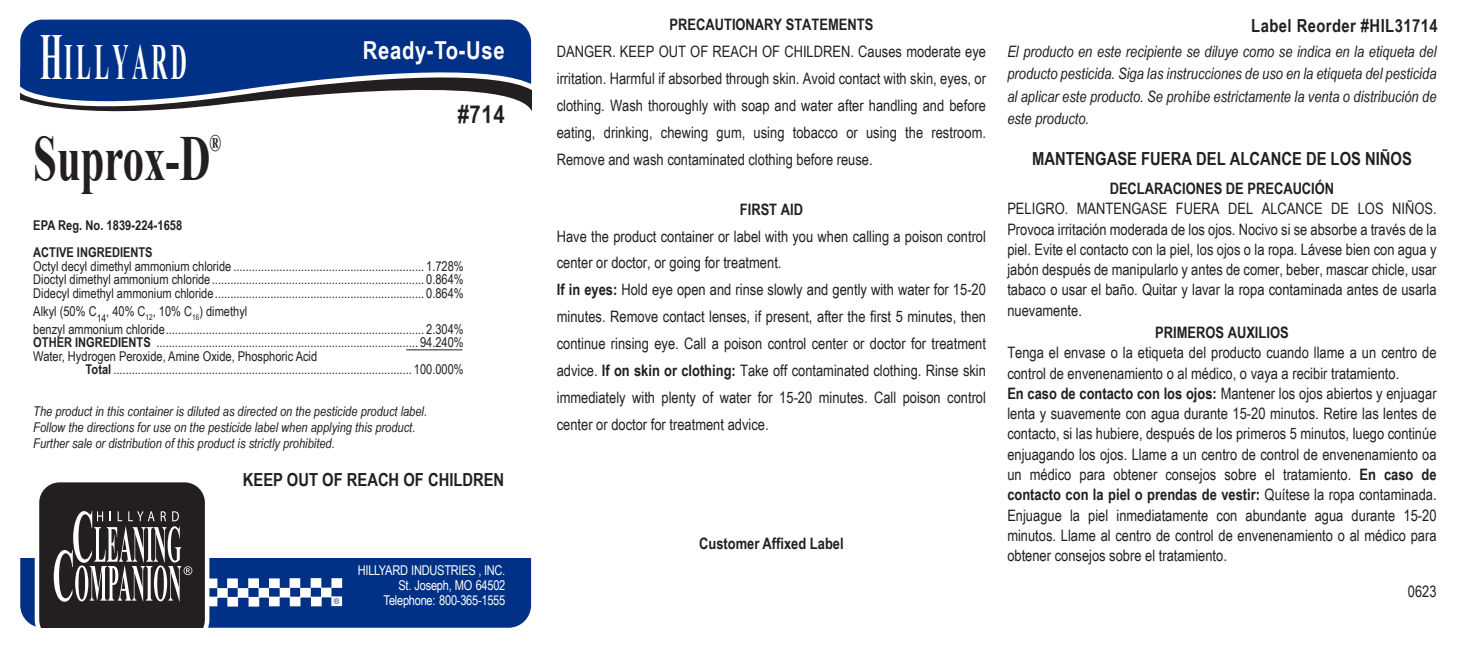
<style>
.page{position:relative;width:1458px;height:648px;background:#fff}
.page>*{position:absolute;margin:0;border:0;box-sizing:border-box;transform-origin:0 0}
.t1{font:700 64.12px "Times New Roman";color:#231f20;scale:.67 1}
.t2{font:700 50.62px "Times New Roman";letter-spacing:.15em;color:#fff;scale:.44 1}
.t3{font:700 24.75px "Arial Narrow";letter-spacing:.025em;color:#fff}
.t4{font:700 24.75px "Arial Narrow";color:#231f20}
.t5{font:700 23.62px "Times New Roman";color:#231f20;scale:.67 1}
.t6{font:700 18px "Arial Narrow";color:#231f20}
.t7{font:700 18px "Arial Narrow";letter-spacing:.025em;color:#231f20}
.t8{font:15.75px/20.2px "Arial Narrow";color:#231f20;text-align:justify}
.t9{font:italic 15.75px/22.5px "Arial Narrow";color:#231f20;text-align:justify}
.t10{font:700 15.75px "Arial Narrow";color:#231f20}
.t11{font:13.5px/13.5px "Arial Narrow";color:#231f20}
.t12{font:italic 13.5px/15.8px "Arial Narrow";color:#231f20}
.t13{font:13.5px/14.6px "Arial Narrow";letter-spacing:-.02em;color:#fff;text-align:right}
.t14{font:700 13.5px "Arial Narrow";color:#231f20}
.s1{font-size:65.25px}
.s2{font-weight:700}
</style>
<div class="page">
<div style="left:20px;top:20px;width:511px;height:68px;background:#003186"></div>
<div style="left:20px;top:558px;width:511px;height:70px;background:#003186"></div>
<svg style="left:20px;top:57px;width:511px;height:55px"></svg>
<svg style="left:35px;top:482px;width:307px;height:146px"></svg>
<hr style="left:406px;top:349px;width:56px;height:1px;background:#231f20">
<h2 class="t2" style="left:40px;top:25px;width:335px"><span class="s1">H</span>ILLYARD</h2>
<h3 class="t3" style="left:363px;top:31px;width:143px">Ready-To-Use</h3>
<h3 class="t5" style="left:210px;top:126px;width:19px">®</h3>
<h1 class="t1" style="left:33px;top:112px;width:266px">Suprox-D</h1>
<p class="t14" style="left:33px;top:215px;width:151px">EPA Reg. No. 1839-224-1658</p>
<h3 class="t4" style="left:458px;top:96px;width:49px">#714</h3>
<p class="t14" style="left:33px;top:242px;width:121px">ACTIVE INGREDIENTS</p>
<p class="t11" style="left:33px;top:259px;width:432px;text-align:justify">Octyl decyl dimethyl ammonium chloride .............................................................. 1.728% Dioctyl dimethyl ammonium chloride..................................................................... 0.864% Didecyl dimethyl ammonium chloride.................................................................... 0.864%</p>
<p class="t11" style="left:33px;top:301px;width:432px;line-height:18px">Alkyl (50% C<sub>14</sub>, 40% C<sub>12</sub>, 10% C<sub>16</sub>) dimethyl<br>benzyl ammonium chloride.................................................................................... 2.304%</p>
<p class="t11" style="left:33px;top:335px;width:432px"><span class="s2">OTHER INGREDIENTS</span> ..................................................................................... 94.240%<br>Water, Hydrogen Peroxide, Amine Oxide, Phosphoric Acid</p>
<p class="t11" style="left:86px;top:362px;width:380px"><span class="s2">Total</span> ................................................................................................. 100.000%</p>
<p class="t12" style="left:33px;top:403px;width:395px">The product in this container is diluted as directed on the pesticide product label.<br>Follow the directions for use on the pesticide label when applying this product.<br>Further sale or distribution of this product is strictly prohibited.</p>
<p class="t6" style="left:243px;top:466px;width:263px">KEEP OUT OF REACH OF CHILDREN</p>
<p class="t13" style="left:358px;top:563px;width:149px">HILLYARD INDUSTRIES , INC.<br>St. Joseph, MO 64502<br>Telephone: 800-365-1555</p>
<p class="t10" style="left:670px;top:13px;width:205px">PRECAUTIONARY STATEMENTS</p>
<p class="t7" style="left:1251px;top:12px;width:188px">Label Reorder #HIL31714</p>
<p class="t8" style="left:557px;top:37px;width:431px;line-height:27px">DANGER. KEEP OUT OF REACH OF CHILDREN. Causes moderate eye irritation. Harmful if absorbed through skin. Avoid contact with skin, eyes, or clothing. Wash thoroughly with soap and water after handling and before eating, drinking, chewing gum, using tobacco or using the restroom.<br>Remove and wash contaminated clothing before reuse.</p>
<p class="t10" style="left:740px;top:197px;width:65px">FIRST AID</p>
<p class="t8" style="left:557px;top:222px;width:431px;line-height:27px;text-align:left">Have the product container or label with you when calling a poison control center or doctor, or going for treatment.<br><span class="s2">If in eyes:</span> Hold eye open and rinse slowly and gently with water for 15-20 minutes. Remove contact lenses, if present, after the first 5 minutes, then continue rinsing eye. Call a poison control center or doctor for treatment advice. <span class="s2">If on skin or clothing:</span> Take off contaminated clothing. Rinse skin immediately with plenty of water for 15-20 minutes. Call poison control center or doctor for treatment advice.</p>
<p class="t9" style="left:1007px;top:40px;width:431px">El producto en este recipiente se diluye como se indica en la etiqueta del producto pesticida. Siga las instrucciones de uso en la etiqueta del pesticida al aplicar este producto. Se prohíbe estrictamente la venta o distribución de este producto.</p>
<p class="t6" style="left:1032px;top:145px;width:381px">MANTENGASE FUERA DEL ALCANCE DE LOS NIÑOS</p>
<p class="t10" style="left:1110px;top:177px;width:226px">DECLARACIONES DE PRECAUCIÓN</p>
<p class="t8" style="left:1007px;top:198px;width:431px">PELIGRO. MANTENGASE FUERA DEL ALCANCE DE LOS NIÑOS.<br>Provoca irritación moderada de los ojos. Nocivo si se absorbe a través de la piel. Evite el contacto con la piel, los ojos o la ropa. Lávese bien con agua y jabón después de manipularlo y antes de comer, beber, mascar chicle, usar tabaco o usar el baño. Quitar y lavar la ropa contaminada antes de usarla nuevamente.</p>
<p class="t10" style="left:1155px;top:321px;width:135px">PRIMEROS AUXILIOS</p>
<p class="t8" style="left:1007px;top:342px;width:431px;text-align:left">Tenga el envase o la etiqueta del producto cuando llame a un centro de control de envenenamiento o al médico, o vaya a recibir tratamiento.<br><span class="s2">En caso de contacto con los ojos:</span> Mantener los ojos abiertos y enjuagar lenta y suavemente con agua durante 15-20 minutos. Retire las lentes de contacto, si las hubiere, después de los primeros 5 minutos, luego continúe enjuagando los ojos. Llame a un centro de control de envenenamiento oa un médico para obtener consejos sobre el tratamiento. <span class="s2">En caso de contacto con la piel o prendas de vestir:</span> Quítese la ropa contaminada.<br>Enjuague la piel inmediatamente con abundante agua durante 15-20 minutos. Llame al centro de control de envenenamiento o al médico para obtener consejos sobre el tratamiento.</p>
<p class="t8" style="left:1408px;top:581px;width:30px">0623</p>
<p class="t10" style="left:699px;top:532px;width:146px">Customer Affixed Label</p>
</div>
